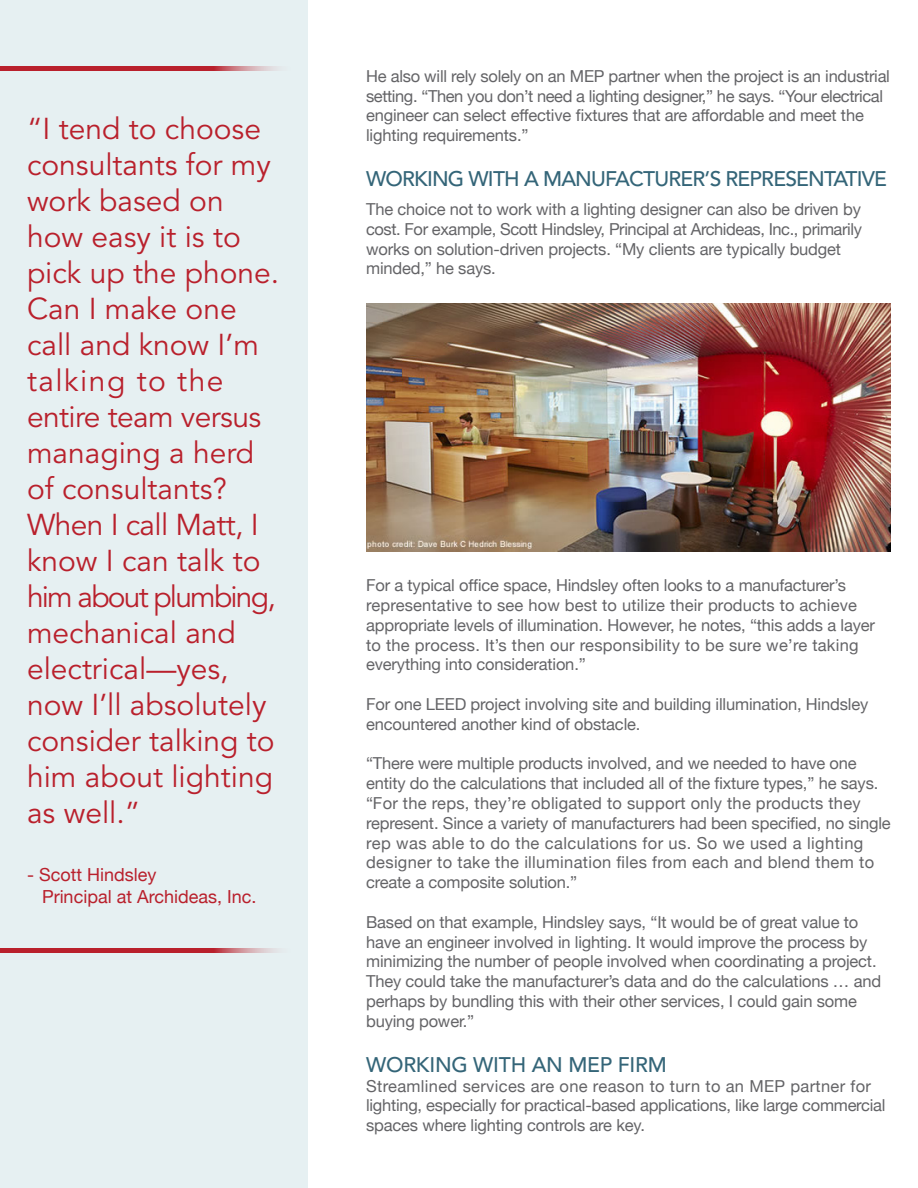
<style>
.page{position:relative;width:918px;height:1188px;background:#fff}
.page>*{position:absolute;margin:0;border:0;box-sizing:border-box;transform-origin:0 0}
.t1{font:30px/36px "Avenir LT Std";color:#b9202c}
.t2{font:500 21px "Avenir LT Std";letter-spacing:-.04em;color:#346578}
.t3{font:500 21px "Avenir LT Std";letter-spacing:-.01em;color:#346578}
.t4{font:18px "Helvetica Neue";color:#b9202c}
.t5{font:16.5px/19.8px "Helvetica Neue";letter-spacing:-.01em;color:#646467}
</style>
<div class="page">
<div style="left:0;top:0;width:308px;height:1188px;background:#e6f0f2"></div>
<svg style="left:0;top:948px;width:277px;height:4px"></svg>
<svg style="left:0;top:66px;width:277px;height:4px"></svg>
<img style="left:366px;top:303px;width:525px;height:248px">
<p class="t1" style="left:27px;top:112px;width:254px">“I tend to choose consultants for my work based on how easy it is to pick up the phone.<br>Can I make one call and know I’m talking to the</p>
<p class="t1" style="left:27px;top:400px;width:250px">entire team versus managing a herd of consultants?<br>When I call Matt, I know I can talk to him about plumbing, mechanical and electrical—yes, now I’ll absolutely consider talking to him about lighting as well.”</p>
<p class="t4" style="left:27px;top:864px;width:131px">- Scott Hindsley</p>
<p class="t4" style="left:42px;top:885px;width:216px">Principal at Archideas, Inc.</p>
<p class="t5" style="left:366px;top:66px;width:525px">He also will rely solely on an MEP partner when the project is an industrial setting. “Then you don’t need a lighting designer,” he says. “Your electrical engineer can select effective fixtures that are affordable and meet the lighting requirements.”</p>
<p class="t2" style="left:366px;top:167px;width:523px">WORKING WITH A MANUFACTURER’S REPRESENTATIVE</p>
<p class="t5" style="left:366px;top:199px;width:497px">The choice not to work with a lighting designer can also be driven by cost. For example, Scott Hindsley, Principal at Archideas, Inc., primarily</p>
<p class="t5" style="left:366px;top:239px;width:477px">works on solution-driven projects. “My clients are typically budget minded,” he says.</p>
<p class="t5" style="left:366px;top:575px;width:481px">For a typical office space, Hindsley often looks to a manufacturer’s</p>
<p class="t5" style="left:366px;top:595px;width:510px">representative to see how best to utilize their products to achieve appropriate levels of illumination. However, he notes, “this adds a layer to the process. It’s then our responsibility to be sure we’re taking everything into consideration.”</p>
<p class="t5" style="left:366px;top:694px;width:504px">For one LEED project involving site and building illumination, Hindsley encountered another kind of obstacle.</p>
<p class="t5" style="left:366px;top:753px;width:526px">“There were multiple products involved, and we needed to have one entity do the calculations that included all of the fixture types,” he says. “For the reps, they’re obligated to support only the products they represent. Since a variety of manufacturers had been specified, no single rep was able to do the calculations for us. So we used a lighting designer to take the illumination files from each and blend them to create a composite solution.”</p>
<p class="t5" style="left:366px;top:912px;width:517px">Based on that example, Hindsley says, “It would be of great value to have an engineer involved in lighting. It would improve the process by minimizing the number of people involved when coordinating a project.<br>They could take the manufacturer’s data and do the calculations … and perhaps by bundling this with their other services, I could gain some buying power.”</p>
<p class="t3" style="left:366px;top:1052px;width:302px">WORKING WITH AN MEP FIRM</p>
<p class="t5" style="left:366px;top:1076px;width:521px">Streamlined services are one reason to turn to an MEP partner for lighting, especially for practical-based applications, like large commercial spaces where lighting controls are key.</p>
</div>
